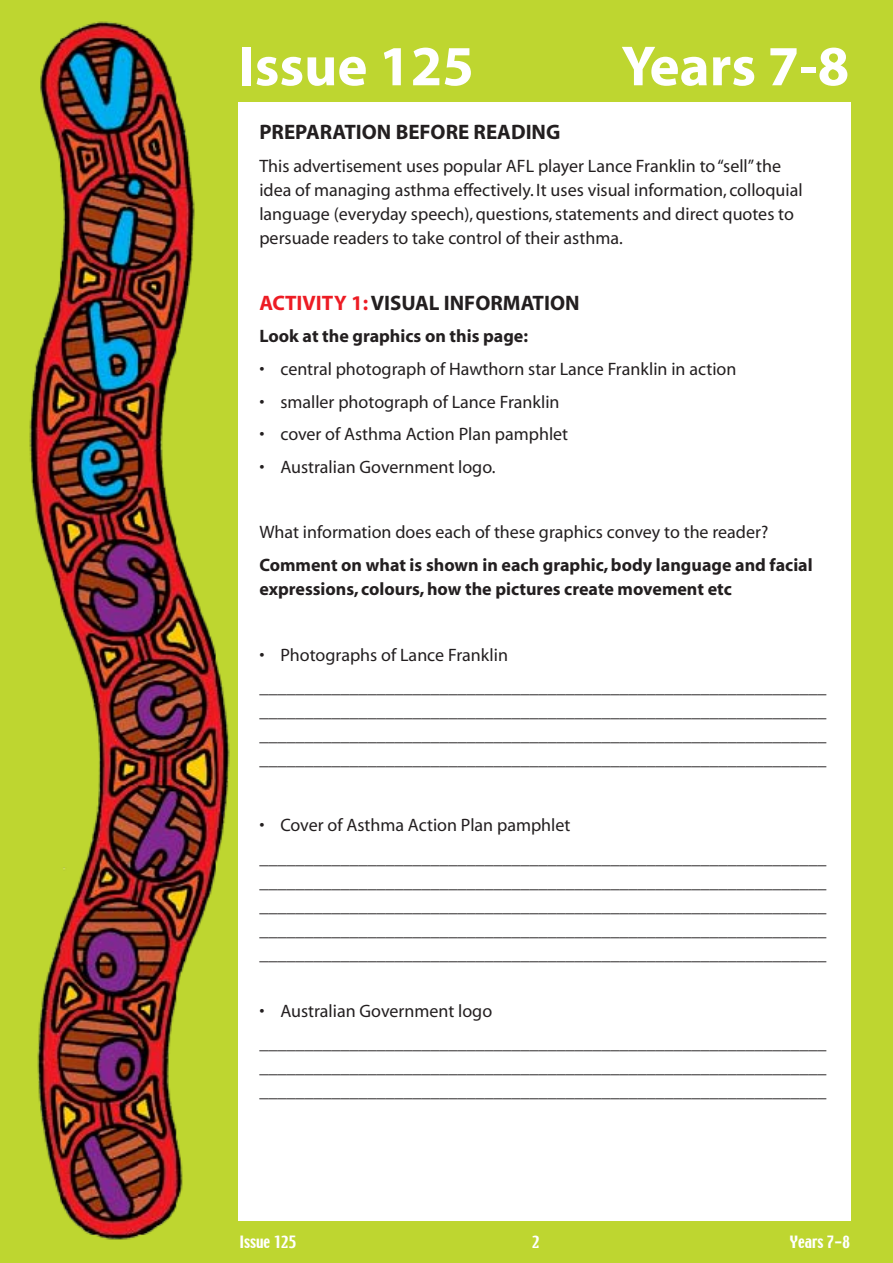
<style>
.page{position:relative;width:893px;height:1263px;background:#bed630}
.page>*{position:absolute;margin:0;border:0;box-sizing:border-box;transform-origin:0 0}
.t1{font:700 57px "Myriad";color:#fff}
.t2{font:700 21px "Myriad";color:#231f20}
.t3{font:18px/24px "Myriad";color:#231f20}
.t4{font:700 18px/24px "Myriad";color:#231f20}
.t5{font:15px "Techno";color:#fff}
.s1{color:#ed1c24}
</style>
<div class="page">
<img style="left:29px;top:21px;width:201px;height:1219px">
<div style="left:238px;top:102px;width:612px;height:1118px;background:#fff"></div>
<h1 class="t1" style="left:239px;top:37px;width:237px">Issue 125</h1>
<h1 class="t1" style="left:621px;top:37px;width:229px">Years 7-8</h1>
<p class="t2" style="left:259px;top:121px;width:303px">Preparation before reading</p>
<p class="t3" style="left:259px;top:154px;width:545px">This advertisement uses popular AFL player Lance Franklin to “sell” the idea of managing asthma effectively. It uses visual information, colloquial language (everyday speech), questions, statements and direct quotes to persuade readers to take control of their asthma.</p>
<p class="t2" style="left:259px;top:292px;width:322px"><span class="s1">Activity 1:</span> Visual information</p>
<p class="t4" style="left:259px;top:325px;width:270px">Look at the graphics on this page:</p>
<p class="t3" style="left:259px;top:358px;width:479px">• central photograph of Hawthorn star Lance Franklin in action</p>
<p class="t3" style="left:259px;top:390px;width:302px">• smaller photograph of Lance Franklin</p>
<p class="t3" style="left:259px;top:423px;width:310px">• cover of Asthma Action Plan pamphlet</p>
<p class="t3" style="left:259px;top:455px;width:238px">• Australian Government logo.</p>
<p class="t3" style="left:259px;top:521px;width:510px">What information does each of these graphics convey to the reader?</p>
<p class="t4" style="left:259px;top:554px;width:555px">Comment on what is shown in each graphic, body language and facial expressions, colours, how the pictures create movement etc</p>
<p class="t3" style="left:259px;top:639px;width:568px;line-height:32.5px">• Photographs of Lance Franklin _______________________________________________________________</p>
<p class="t3" style="left:259px;top:700px;width:568px;text-align:justify">_______________________________________________________________ _______________________________________________________________ _______________________________________________________________</p>
<p class="t3" style="left:259px;top:810px;width:568px;line-height:32.5px">• Cover of Asthma Action Plan pamphlet _______________________________________________________________</p>
<p class="t3" style="left:259px;top:870px;width:568px;text-align:justify">_______________________________________________________________ _______________________________________________________________ _______________________________________________________________ _______________________________________________________________</p>
<p class="t3" style="left:259px;top:995px;width:568px;line-height:32.5px">• Australian Government logo _______________________________________________________________</p>
<p class="t3" style="left:259px;top:1056px;width:568px">_______________________________________________________________ _______________________________________________________________</p>
<p class="t5" style="left:240px;top:1232px;width:58px">Issue 125</p>
<p class="t5" style="left:790px;top:1232px;width:62px">Years 7-8</p>
</div>
